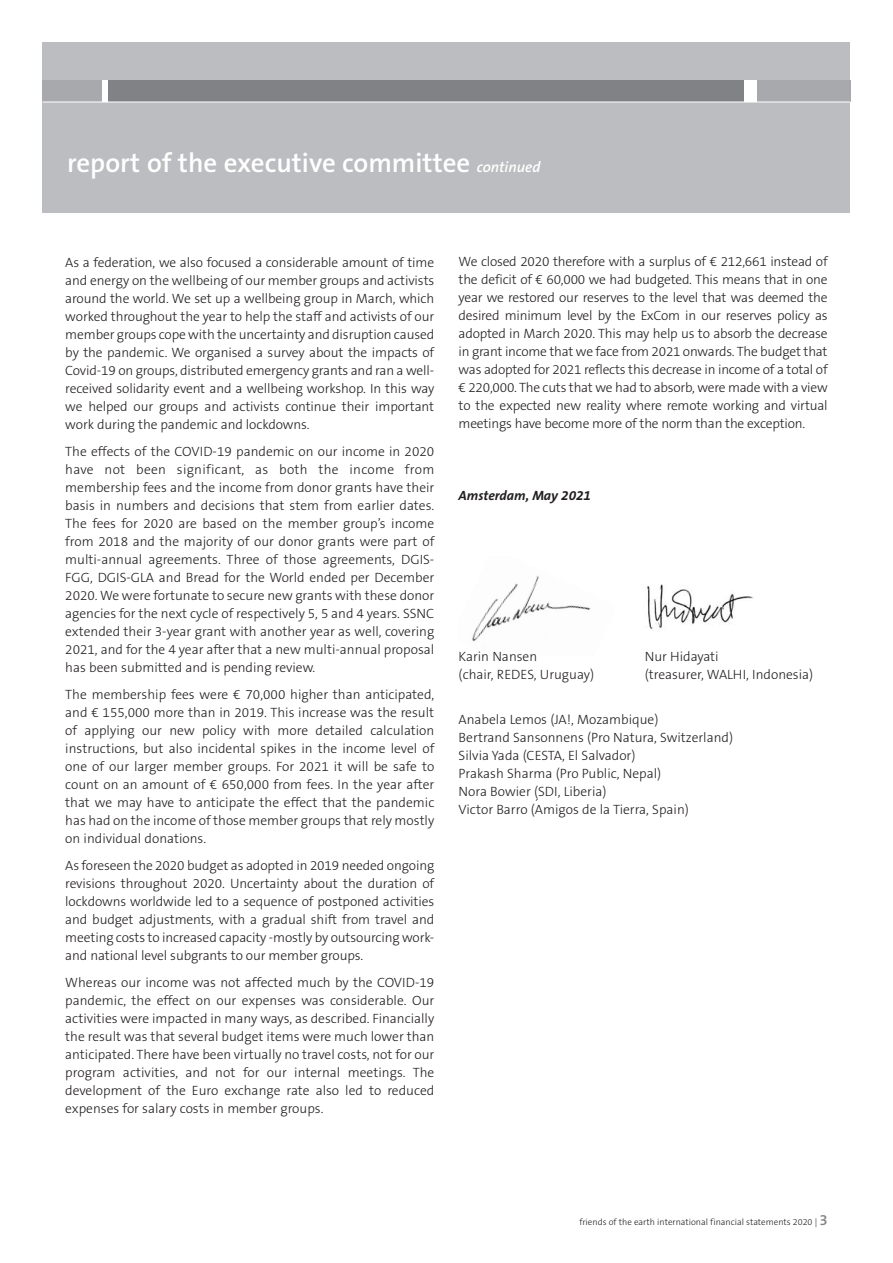
<style>
.page{position:relative;width:893px;height:1263px;background:#fff}
.page>*{position:absolute;margin:0;border:0;box-sizing:border-box;transform-origin:0 0}
.t1{font:600 27px "The Sans B6";color:#fff}
.t2{font:300 13.5px/18px "The Sans B3";color:#231f20;text-align:justify}
.t3{font:italic 700 13.5px "The Sans B7";color:#231f20}
.t4{font:300 9px "The Sans B3";color:#231f20}
.s1{font-style:italic;font-size:15px}
.s2{font-family:"The Sans B6";font-weight:600;font-size:15px;color:#808285}
</style>
<div class="page">
<img style="left:472px;top:575px;width:119px;height:67px">
<img style="left:647px;top:584px;width:106px;height:45px">
<div style="left:43px;top:43px;width:807px;height:170px;background:#bcbdc0"></div>
<div style="left:43px;top:81px;width:807px;height:21px;background:#808285"></div>
<div style="left:43px;top:81px;width:63px;height:21px;background:#a8a9ad"></div>
<div style="left:102px;top:81px;width:5px;height:21px;background:#fff"></div>
<div style="left:744px;top:81px;width:106px;height:21px;background:#a8a9ad"></div>
<div style="left:744px;top:81px;width:13px;height:21px;background:#fff"></div>
<hr style="left:43px;top:102px;width:807px;height:1px;background:#fff">
<p class="t1" style="left:67px;top:150px;width:475px">report of the executive committee <span class="s1">continued</span></p>
<p class="t2" style="left:65px;top:254px;width:371px">As a federation, we also focused a considerable amount of time and energy on the wellbeing of our member groups and activists around the world. We set up a wellbeing group in March, which worked throughout the year to help the staff and activists of our member groups cope with the uncertainty and disruption caused by the pandemic. We organised a survey about the impacts of Covid-19 on groups, distributed emergency grants and ran a well&shy;received solidarity event and a wellbeing workshop. In this way we helped our groups and activists continue their important work during the pandemic and lockdowns.</p>
<p class="t2" style="left:65px;top:443px;width:371px">The effects of the COVID-19 pandemic on our income in 2020 have not been significant, as both the income from membership fees and the income from donor grants have their basis in numbers and decisions that stem from earlier dates.<br>The fees for 2020 are based on the member group’s income from 2018 and the majority of our donor grants were part of multi-annual agreements. Three of those agreements, DGIS-FGG, DGIS-GLA and Bread for the World ended per December 2020. We were fortunate to secure new grants with these donor agencies for the next cycle of respectively 5, 5 and 4 years. SSNC extended their 3-year grant with another year as well, covering 2021, and for the 4 year after that a new multi-annual proposal has been submitted and is pending review.</p>
<p class="t2" style="left:65px;top:686px;width:371px">The membership fees were € 70,000 higher than anticipated, and € 155,000 more than in 2019. This increase was the result of applying our new policy with more detailed calculation instructions, but also incidental spikes in the income level of one of our larger member groups. For 2021 it will be safe to count on an amount of € 650,000 from fees. In the year after that we may have to anticipate the effect that the pandemic has had on the income of those member groups that rely mostly on individual donations.</p>
<p class="t2" style="left:65px;top:857px;width:371px">As foreseen the 2020 budget as adopted in 2019 needed ongoing revisions throughout 2020. Uncertainty about the duration of lockdowns worldwide led to a sequence of postponed activities and budget adjustments, with a gradual shift from travel and meeting costs to increased capacity -mostly by outsourcing work&shy;and national level subgrants to our member groups.</p>
<p class="t2" style="left:65px;top:974px;width:371px">Whereas our income was not affected much by the COVID-19 pandemic, the effect on our expenses was considerable. Our activities were impacted in many ways, as described. Financially the result was that several budget items were much lower than anticipated. There have been virtually no travel costs, not for our program activities, and not for our internal meetings. The development of the Euro exchange rate also led to reduced expenses for salary costs in member groups.</p>
<p class="t2" style="left:459px;top:254px;width:371px">We closed 2020 therefore with a surplus of € 212,661 instead of the deficit of € 60,000 we had budgeted. This means that in one year we restored our reserves to the level that was deemed the desired minimum level by the ExCom in our reserves policy as adopted in March 2020. This may help us to absorb the decrease in grant income that we face from 2021 onwards. The budget that was adopted for 2021 reflects this decrease in income of a total of € 220,000. The cuts that we had to absorb, were made with a view to the expected new reality where remote working and virtual meetings have become more of the norm than the exception.</p>
<p class="t3" style="left:459px;top:489px;width:134px">Amsterdam, May 2021</p>
<p class="t2" style="left:645px;top:649px;width:170px">Nur Hidayati<br>(treasurer, WALHI, Indonesia)</p>
<p class="t2" style="left:459px;top:649px;width:137px">Karin Nansen<br>(chair, REDES, Uruguay)</p>
<p class="t2" style="left:459px;top:712px;width:276px;text-align:left">Anabela Lemos (JA!, Mozambique)<br>Bertrand Sansonnens (Pro Natura, Switzerland)<br>Silvia Yada (CESTA, El Salvador)<br>Prakash Sharma (Pro Public, Nepal)<br>Nora Bowier (SDI, Liberia)<br>Victor Barro (Amigos de la Tierra, Spain)</p>
<p class="t4" style="left:579px;top:1218px;width:250px">friends of the earth international financial statements 2020 | <span class="s2">3</span></p>
</div>
